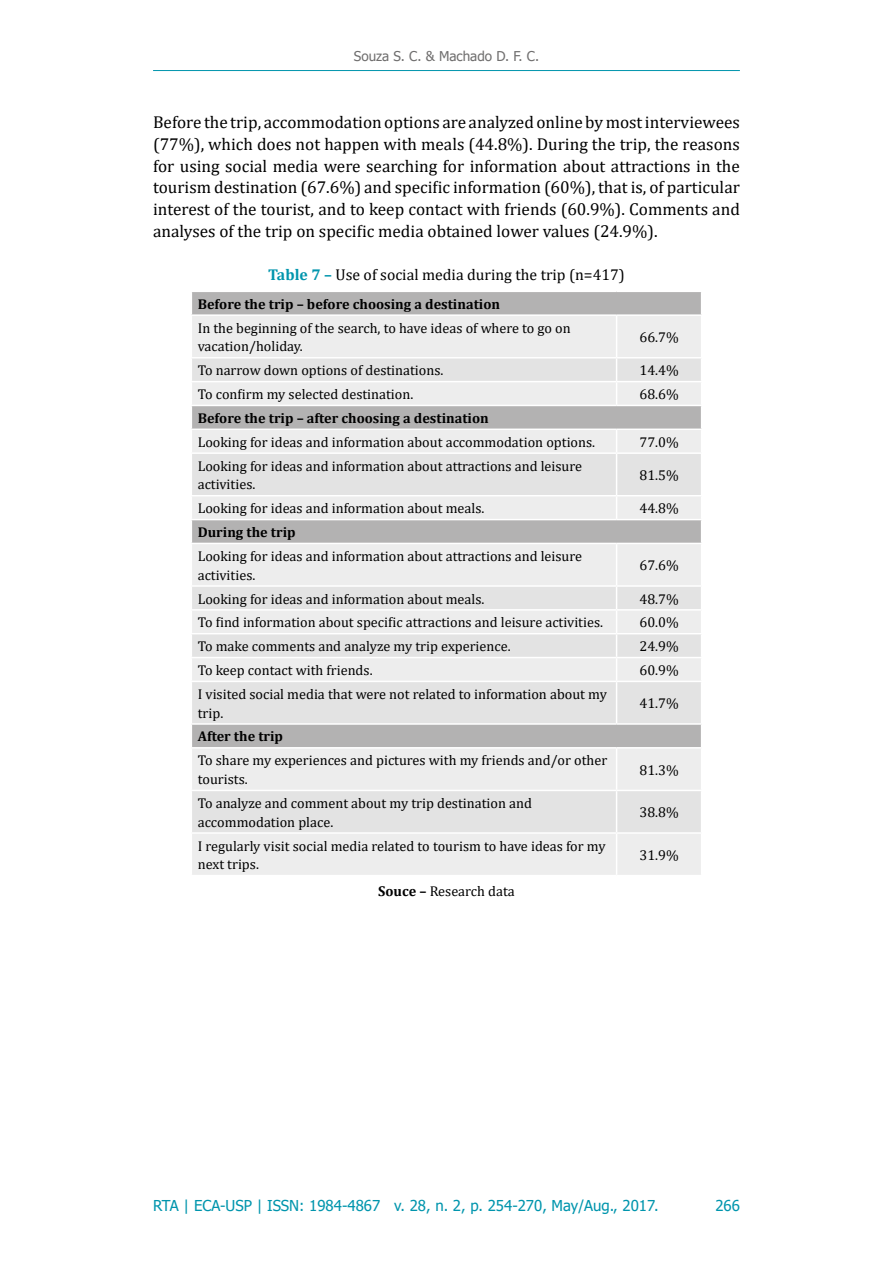
<style>
.page{position:relative;width:893px;height:1263px;background:#fff}
.page>*{position:absolute;margin:0;border:0;box-sizing:border-box;transform-origin:0 0}
.t1{font:17.25px/21.8px "Cambria";color:#000;text-align:justify}
.t2{font:15.75px "Cambria";color:#000}
.t3{font:15px "Tahoma";color:#0095ad}
.t4{font:14.25px/18.8px "Cambria";color:#000}
.t5{font:700 14.25px "Cambria";color:#000}
.t6{font:13.5px "Tahoma";color:#706f6f}
.s1{font-weight:700;color:#0095ad}
.s2{font-weight:700}
</style>
<div class="page">
<hr style="left:153px;top:70px;width:587px;height:1px;background:#0095ad">
<div style="left:192px;top:292px;width:509px;height:22px;background:#b3b2b2"></div>
<div style="left:192px;top:316px;width:509px;height:559px;background:#ededed"></div>
<svg style="left:192px;top:358px;width:509px;height:474px;background:#e0e0e0"></svg>
<hr style="left:616px;top:316px;width:1px;height:41px;background:#fff">
<svg style="left:616px;top:358px;width:1px;height:47px"></svg>
<svg style="left:616px;top:430px;width:1px;height:22px"></svg>
<hr style="left:616px;top:454px;width:1px;height:41px;background:#fff">
<svg style="left:616px;top:496px;width:1px;height:23px"></svg>
<hr style="left:616px;top:544px;width:1px;height:41px;background:#fff">
<svg style="left:616px;top:587px;width:1px;height:94px"></svg>
<hr style="left:616px;top:682px;width:1px;height:41px;background:#fff">
<hr style="left:616px;top:748px;width:1px;height:42px;background:#fff">
<hr style="left:616px;top:791px;width:1px;height:41px;background:#fff">
<hr style="left:616px;top:834px;width:1px;height:41px;background:#fff">
<hr style="left:191px;top:357px;width:426px;height:1px;background:#fff">
<hr style="left:617px;top:357px;width:85px;height:1px;background:#fff">
<hr style="left:191px;top:381px;width:426px;height:1px;background:#fff">
<hr style="left:617px;top:381px;width:85px;height:1px;background:#fff">
<hr style="left:191px;top:405px;width:426px;height:1px;background:#fff">
<hr style="left:617px;top:405px;width:85px;height:1px;background:#fff">
<hr style="left:191px;top:429px;width:426px;height:1px;background:#fff">
<hr style="left:617px;top:429px;width:85px;height:1px;background:#fff">
<hr style="left:191px;top:452px;width:426px;height:2px;background:#fff">
<hr style="left:617px;top:452px;width:85px;height:2px;background:#fff">
<hr style="left:191px;top:495px;width:426px;height:1px;background:#fff">
<hr style="left:617px;top:495px;width:85px;height:1px;background:#fff">
<hr style="left:191px;top:519px;width:426px;height:1px;background:#fff">
<hr style="left:617px;top:519px;width:85px;height:1px;background:#fff">
<hr style="left:191px;top:543px;width:426px;height:1px;background:#fff">
<hr style="left:617px;top:543px;width:85px;height:1px;background:#fff">
<hr style="left:191px;top:585px;width:426px;height:2px;background:#fff">
<hr style="left:617px;top:585px;width:85px;height:2px;background:#fff">
<hr style="left:191px;top:609px;width:426px;height:2px;background:#fff">
<hr style="left:617px;top:609px;width:85px;height:2px;background:#fff">
<hr style="left:191px;top:633px;width:426px;height:1px;background:#fff">
<hr style="left:617px;top:633px;width:85px;height:1px;background:#fff">
<hr style="left:191px;top:657px;width:426px;height:1px;background:#fff">
<hr style="left:617px;top:657px;width:85px;height:1px;background:#fff">
<hr style="left:191px;top:681px;width:426px;height:1px;background:#fff">
<hr style="left:617px;top:681px;width:85px;height:1px;background:#fff">
<hr style="left:191px;top:723px;width:426px;height:2px;background:#fff">
<hr style="left:617px;top:723px;width:85px;height:2px;background:#fff">
<hr style="left:191px;top:747px;width:426px;height:1px;background:#fff">
<hr style="left:617px;top:747px;width:85px;height:1px;background:#fff">
<hr style="left:191px;top:790px;width:426px;height:1px;background:#fff">
<hr style="left:617px;top:790px;width:85px;height:1px;background:#fff">
<hr style="left:191px;top:832px;width:426px;height:2px;background:#fff">
<hr style="left:617px;top:832px;width:85px;height:2px;background:#fff">
<p class="t6" style="left:354px;top:47px;width:187px">Souza S. C. &amp; Machado D. F. C.</p>
<p class="t1" style="left:153px;top:111px;width:588px">Before the trip, accommodation options are analyzed online by most interviewees (77%), which does not happen with meals (44.8%). During the trip, the reasons for using social media were searching for information about attractions in the tourism destination (67.6%) and specific information (60%), that is, of particular interest of the tourist, and to keep contact with friends (60.9%). Comments and analyses of the trip on specific media obtained lower values (24.9%).</p>
<p class="t2" style="left:268px;top:266px;width:358px"><span class="s1">Table 7 –</span> Use of social media during the trip (n=417)</p>
<p class="t5" style="left:198px;top:294px;width:304px">Before the trip – before choosing a destination</p>
<p class="t4" style="left:198px;top:318px;width:375px">In the beginning of the search, to have ideas of where to go on vacation/holiday.</p>
<p class="t4" style="left:639px;top:328px;width:41px">66.7%</p>
<p class="t4" style="left:198px;top:361px;width:247px">To narrow down options of destinations.</p>
<p class="t4" style="left:639px;top:361px;width:41px">14.4%</p>
<p class="t4" style="left:198px;top:385px;width:217px">To confirm my selected destination.</p>
<p class="t4" style="left:639px;top:385px;width:41px">68.6%</p>
<p class="t5" style="left:198px;top:408px;width:293px">Before the trip – after choosing a destination</p>
<p class="t4" style="left:198px;top:432px;width:399px">Looking for ideas and information about accommodation options.</p>
<p class="t4" style="left:639px;top:432px;width:41px">77.0%</p>
<p class="t4" style="left:198px;top:456px;width:386px">Looking for ideas and information about attractions and leisure activities.</p>
<p class="t4" style="left:639px;top:466px;width:41px">81.5%</p>
<p class="t4" style="left:198px;top:499px;width:288px">Looking for ideas and information about meals.</p>
<p class="t4" style="left:639px;top:499px;width:41px">44.8%</p>
<p class="t5" style="left:198px;top:522px;width:99px">During the trip</p>
<p class="t4" style="left:198px;top:547px;width:386px">Looking for ideas and information about attractions and leisure activities.</p>
<p class="t4" style="left:639px;top:556px;width:41px">67.6%</p>
<p class="t4" style="left:198px;top:589px;width:288px">Looking for ideas and information about meals.</p>
<p class="t4" style="left:639px;top:589px;width:41px">48.7%</p>
<p class="t4" style="left:198px;top:613px;width:407px">To find information about specific attractions and leisure activities.</p>
<p class="t4" style="left:639px;top:613px;width:41px">60.0%</p>
<p class="t4" style="left:198px;top:637px;width:314px">To make comments and analyze my trip experience.</p>
<p class="t4" style="left:639px;top:637px;width:41px">24.9%</p>
<p class="t4" style="left:198px;top:661px;width:176px">To keep contact with friends.</p>
<p class="t4" style="left:639px;top:661px;width:41px">60.9%</p>
<p class="t4" style="left:198px;top:684px;width:411px">I visited social media that were not related to information about my trip.</p>
<p class="t4" style="left:639px;top:694px;width:41px">41.7%</p>
<p class="t5" style="left:198px;top:726px;width:87px">After the trip</p>
<p class="t4" style="left:198px;top:751px;width:411px">To share my experiences and pictures with my friends and/or other tourists.</p>
<p class="t4" style="left:639px;top:760px;width:41px">81.3%</p>
<p class="t4" style="left:198px;top:794px;width:336px">To analyze and comment about my trip destination and accommodation place.</p>
<p class="t4" style="left:639px;top:803px;width:41px">38.8%</p>
<p class="t4" style="left:198px;top:836px;width:409px">I regularly visit social media related to tourism to have ideas for my next trips.</p>
<p class="t4" style="left:639px;top:845px;width:41px">31.9%</p>
<p class="t4" style="left:378px;top:882px;width:138px"><span class="s2">Souce –</span> Research data</p>
<p class="t3" style="left:153px;top:1196px;width:507px">RTA | ECA-USP | ISSN: 1984-4867 v. 28, n. 2, p. 254-270, May/Aug., 2017.</p>
<p class="t3" style="left:715px;top:1196px;width:26px">266</p>
</div>
